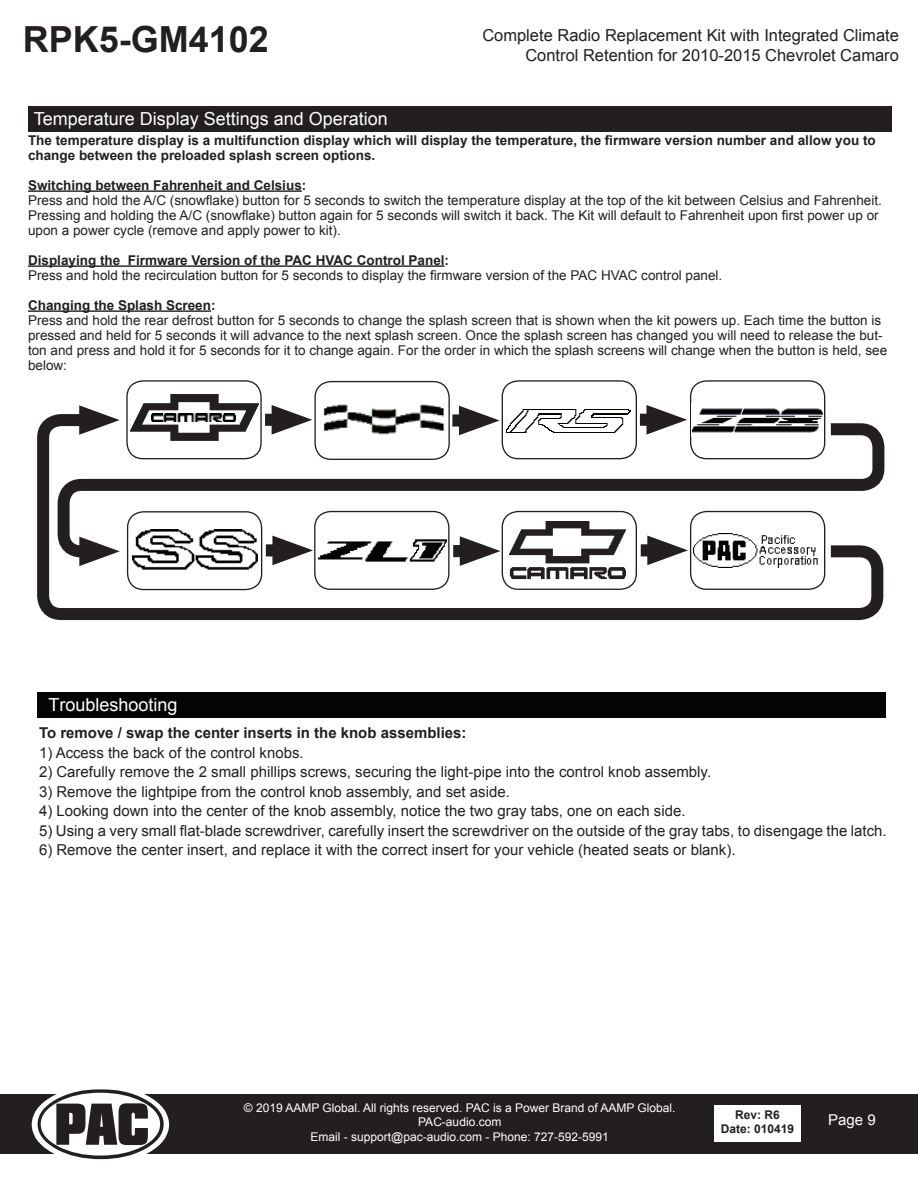
<style>
.page{position:relative;width:918px;height:1188px;background:#fff}
.page>*{position:absolute;margin:0;border:0;box-sizing:border-box;transform-origin:0 0}
.t1{font:700 36px "Arial";color:#231f20}
.t2{font:18px "Arial";color:#fff}
.t3{font:16.5px "Arial";color:#231f20}
.t4{font:15px "Arial";color:#231f20}
.t5{font:700 15px "Arial";color:#231f20}
.t6{font:15px "Arial";color:#fff}
.t7{font:13.5px/15px "Arial";color:#231f20}
.t8{font:700 13.5px/15px "Arial";color:#231f20}
.t9{font:12px/14.4px "Arial";color:#fff;text-align:center}
.t10{font:700 12px/14.4px "Arial";color:#231f20;text-align:center}
</style>
<div class="page">
<div style="left:0;top:1094px;width:918px;height:60px;background:#231f20"></div>
<svg style="left:35px;top:1089px;width:130px;height:71px"></svg>
<div style="left:714px;top:1106px;width:87px;height:36px;background:#fff"></div>
<div style="left:28px;top:107px;width:864px;height:25px;background:#231f20"></div>
<hr style="left:28px;top:190px;width:274px;height:2px;background:#231f20">
<hr style="left:28px;top:265px;width:417px;height:2px;background:#231f20">
<hr style="left:28px;top:310px;width:183px;height:2px;background:#231f20">
<div style="left:314px;top:381px;width:136px;height:79px;border:1px solid #231f20;border-radius:16px"></div>
<img style="left:326px;top:405px;width:116px;height:3px">
<div style="left:502px;top:380px;width:135px;height:79px;border:1px solid #231f20;border-radius:16px"></div>
<div style="left:690px;top:380px;width:135px;height:79px;border:1px solid #231f20;border-radius:16px"></div>
<img style="left:141px;top:394px;width:117px;height:14px">
<div style="left:126px;top:380px;width:136px;height:79px;border:1px solid #231f20;border-radius:16px"></div>
<svg style="left:272px;top:405px;width:8px;height:3px"></svg>
<svg style="left:647px;top:405px;width:8px;height:3px"></svg>
<svg style="left:37px;top:408px;width:848px;height:212px"></svg>
<svg style="left:79px;top:405px;width:41px;height:30px"></svg>
<div style="left:38px;top:692px;width:848px;height:25px;background:#040503"></div>
<h1 class="t1" style="left:23px;top:14px;width:248px">RPK5-GM4102</h1>
<p class="t3" style="left:482px;top:24px;width:418px">Complete Radio Replacement Kit with Integrated Climate</p>
<p class="t3" style="left:525px;top:43px;width:375px">Control Retention for 2010-2015 Chevrolet Camaro</p>
<h2 class="t2" style="left:34px;top:106px;width:356px">Temperature Display Settings and Operation</h2>
<p class="t8" style="left:28px;top:133px;width:849px">The temperature display is a multifunction display which will display the temperature, the firmware version number and allow you to change between the preloaded splash screen options.</p>
<p class="t8" style="left:28px;top:178px;width:280px">Switching between Fahrenheit and Celsius:</p>
<p class="t7" style="left:28px;top:192px;width:855px">Press and hold the A/C (snowflake) button for 5 seconds to switch the temperature display at the top of the kit between Celsius and Fahrenheit.<br>Pressing and holding the A/C (snowflake) button again for 5 seconds will switch it back. The Kit will default to Fahrenheit upon first power up or upon a power cycle (remove and apply power to kit).</p>
<p class="t8" style="left:28px;top:253px;width:423px">Displaying the Firmware Version of the PAC HVAC Control Panel:</p>
<p class="t7" style="left:28px;top:267px;width:696px">Press and hold the recirculation button for 5 seconds to display the firmware version of the PAC HVAC control panel.</p>
<p class="t8" style="left:28px;top:298px;width:189px">Changing the Splash Screen:</p>
<p class="t7" style="left:28px;top:312px;width:861px">Press and hold the rear defrost button for 5 seconds to change the splash screen that is shown when the kit powers up. Each time the button is pressed and held for 5 seconds it will advance to the next splash screen. Once the splash screen has changed you will need to release the but&shy;ton and press and hold it for 5 seconds for it to change again. For the order in which the splash screens will change when the button is held, see below:</p>
<h2 class="t2" style="left:48px;top:692px;width:131px">Troubleshooting</h2>
<p class="t5" style="left:39px;top:722px;width:429px">To remove / swap the center inserts in the knob assemblies:</p>
<p class="t4" style="left:39px;top:742px;width:266px">1) Access the back of the control knobs.</p>
<p class="t4" style="left:39px;top:761px;width:674px">2) Carefully remove the 2 small phillips screws, securing the light-pipe into the control knob assembly.</p>
<p class="t4" style="left:39px;top:781px;width:472px">3) Remove the lightpipe from the control knob assembly, and set aside.</p>
<p class="t4" style="left:39px;top:800px;width:648px">4) Looking down into the center of the knob assembly, notice the two gray tabs, one on each side.</p>
<p class="t4" style="left:39px;top:820px;width:849px">5) Using a very small flat-blade screwdriver, carefully insert the screwdriver on the outside of the gray tabs, to disengage the latch.</p>
<p class="t4" style="left:39px;top:839px;width:698px">6) Remove the center insert, and replace it with the correct insert for your vehicle (heated seats or blank).</p>
<p class="t9" style="left:244px;top:1101px;width:433px">© 2019 AAMP Global. All rights reserved. PAC is a Power Brand of AAMP Global.<br>PAC-audio.com<br>Email - support@pac-audio.com - Phone: 727-592-5991</p>
<p class="t10" style="left:721px;top:1108px;width:75px">Rev: R6<br>Date: 010419</p>
<p class="t6" style="left:828px;top:1109px;width:49px">Page 9</p>
</div>
